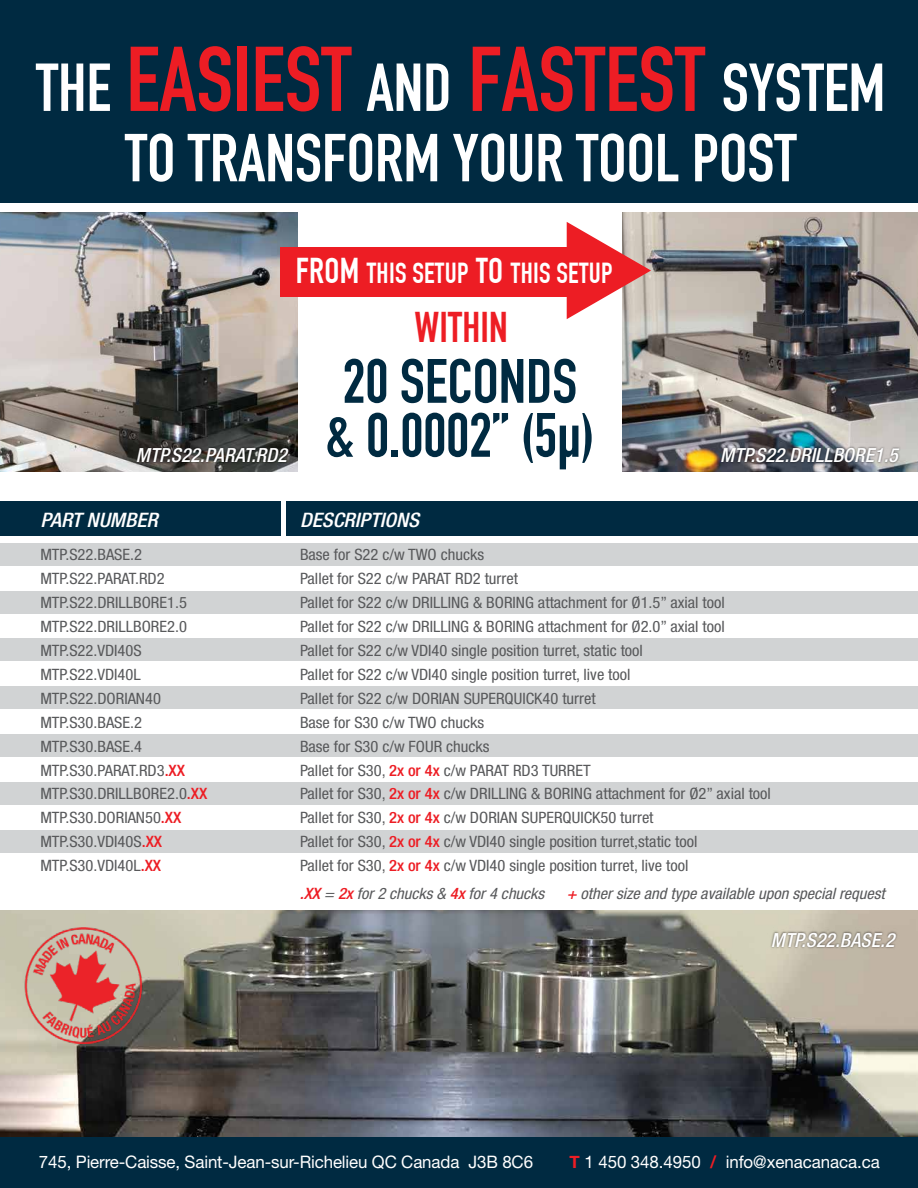
<style>
.page{position:relative;width:918px;height:1188px;background:#fff}
.page>*{position:absolute;margin:0;border:0;box-sizing:border-box;transform-origin:0 0}
.t1{font:90.15px "DIN Engschrift";color:#ed1d24}
.t2{font:66.6px "DIN Engschrift";color:#fff}
.t3{font:61.5px/54px "DIN Engschrift";color:#002a41}
.t4{font:42px "DIN Engschrift";letter-spacing:.005em;color:#ed1d24}
.t5{font:28.35px "DIN Engschrift";letter-spacing:.01em;color:#fff}
.t6{font:italic 500 condensed 19.95px "Helvetica Neue LT Std";color:#fff;scale:1.05 1}
.t7{font:italic 500 condensed 19.5px "Helvetica Neue LT Std";letter-spacing:.005em;color:#fff}
.t8{font:17.25px "Helvetica Neue LT Std";letter-spacing:-.01em;color:#fff}
.t9{font:condensed 15.6px "Helvetica Neue LT Std";color:#58595b;scale:1.05 1}
.t10{font:italic condensed 15.6px "Helvetica Neue LT Std";color:#58595b;scale:1.05 1}
.s1{font-size:66.6px;color:#fff}
.s2{font-size:35.1px}
.s3{font-weight:500;color:#ed1d24}
.s4{font-family:"Helvetica Neue";font-weight:700;color:#ed1d24}
</style>
<div class="page">
<div style="left:0;top:1134px;width:918px;height:54px;background:#002a41"></div>
<img style="left:0;top:911px;width:918px;height:225px">
<div style="left:0;top:0;width:918px;height:202px;background:#002a41"></div>
<img style="left:0;top:212px;width:297px;height:260px">
<img style="left:623px;top:212px;width:295px;height:260px">
<img style="left:14px;top:927px;width:139px;height:117px">
<div style="left:280px;top:247px;width:317px;height:49px;background:#ed1d24"></div>
<svg style="left:567px;top:222px;width:84px;height:97px"></svg>
<div style="left:0;top:543px;width:918px;height:23px;background:#d1d3d4"></div>
<div style="left:0;top:591px;width:918px;height:23px;background:#d1d3d4"></div>
<div style="left:0;top:639px;width:918px;height:22px;background:#d1d3d4"></div>
<div style="left:0;top:686px;width:918px;height:23px;background:#d1d3d4"></div>
<div style="left:0;top:734px;width:918px;height:23px;background:#d1d3d4"></div>
<div style="left:0;top:782px;width:918px;height:23px;background:#d1d3d4"></div>
<div style="left:0;top:830px;width:918px;height:23px;background:#d1d3d4"></div>
<div style="left:0;top:501px;width:280px;height:35px;background:#002a41"></div>
<div style="left:287px;top:501px;width:631px;height:35px;background:#002a41"></div>
<img style="left:132px;top:442px;width:166px;height:30px">
<img style="left:645px;top:442px;width:258px;height:30px">
<img style="left:768px;top:927px;width:150px;height:55px">
<h1 class="t1" style="left:36px;top:26px;width:851px"><span class="s1">THE</span> EASIEST <span class="s1">AND</span> FASTEST <span class="s1">SYSTEM</span></h1>
<h2 class="t2" style="left:125px;top:119px;width:673px">TO TRANSFORM YOUR TOOL POST</h2>
<h3 class="t5" style="left:296px;top:256px;width:318px"><span class="s2">FROM</span> THIS SETUP <span class="s2">TO</span> THIS SETUP</h3>
<h3 class="t4" style="left:414px;top:303px;width:95px">WITHIN</h3>
<h3 class="t3" style="left:325px;top:354px;width:271px">20 SECONDS &amp; 0.0002” (5µ)</h3>
<p class="t7" style="left:136px;top:443px;width:152px">MTP.S22.PARAT.RD2</p>
<p class="t7" style="left:720px;top:443px;width:179px">MTP.S22.DRILLBORE1.5</p>
<p class="t6" style="left:40px;top:508px;width:113px">PART NUMBER</p>
<p class="t6" style="left:300px;top:508px;width:115px">DESCRIPTIONS</p>
<p class="t9" style="left:40px;top:545px;width:98px">MTP.S22.BASE.2</p>
<p class="t9" style="left:300px;top:545px;width:177px">Base for S22 c/w TWO chucks</p>
<p class="t9" style="left:40px;top:569px;width:120px">MTP.S22.PARAT.RD2</p>
<p class="t9" style="left:300px;top:569px;width:209px">Pallet for S22 c/w PARAT RD2 turret</p>
<p class="t9" style="left:40px;top:593px;width:141px">MTP.S22.DRILLBORE1.5</p>
<p class="t9" style="left:300px;top:593px;width:406px">Pallet for S22 c/w DRILLING &amp; BORING attachment for Ø1.5” axial tool</p>
<p class="t9" style="left:40px;top:617px;width:141px">MTP.S22.DRILLBORE2.0</p>
<p class="t9" style="left:300px;top:617px;width:406px">Pallet for S22 c/w DRILLING &amp; BORING attachment for Ø2.0” axial tool</p>
<p class="t9" style="left:40px;top:641px;width:98px">MTP.S22.VDI40S</p>
<p class="t9" style="left:300px;top:641px;width:328px">Pallet for S22 c/w VDI40 single position turret, static tool</p>
<p class="t9" style="left:40px;top:665px;width:97px">MTP.S22.VDI40L</p>
<p class="t9" style="left:300px;top:665px;width:316px">Pallet for S22 c/w VDI40 single position turret, live tool</p>
<p class="t9" style="left:40px;top:689px;width:116px">MTP.S22.DORIAN40</p>
<p class="t9" style="left:300px;top:689px;width:283px">Pallet for S22 c/w DORIAN SUPERQUICK40 turret</p>
<p class="t9" style="left:40px;top:713px;width:98px">MTP.S30.BASE.2</p>
<p class="t9" style="left:300px;top:713px;width:177px">Base for S30 c/w TWO chucks</p>
<p class="t9" style="left:40px;top:737px;width:98px">MTP.S30.BASE.4</p>
<p class="t9" style="left:300px;top:737px;width:182px">Base for S30 c/w FOUR chucks</p>
<p class="t9" style="left:40px;top:761px;width:139px">MTP.S30.PARAT.RD3<span class="s3">.XX</span></p>
<p class="t9" style="left:300px;top:761px;width:278px">Pallet for S30, <span class="s3">2x or 4x</span> c/w PARAT RD3 TURRET</p>
<p class="t9" style="left:40px;top:785px;width:161px">MTP.S30.DRILLBORE2.0<span class="s3">.XX</span></p>
<p class="t9" style="left:300px;top:785px;width:450px">Pallet for S30, <span class="s3">2x or 4x</span> c/w DRILLING &amp; BORING attachment for Ø2” axial tool</p>
<p class="t9" style="left:40px;top:809px;width:136px">MTP.S30.DORIAN50<span class="s3">.XX</span></p>
<p class="t9" style="left:300px;top:809px;width:338px">Pallet for S30, <span class="s3">2x or 4x</span> c/w DORIAN SUPERQUICK50 turret</p>
<p class="t9" style="left:40px;top:833px;width:117px">MTP.S30.VDI40S<span class="s3">.XX</span></p>
<p class="t9" style="left:300px;top:833px;width:380px">Pallet for S30, <span class="s3">2x or 4x</span> c/w VDI40 single position turret,static tool</p>
<p class="t9" style="left:40px;top:857px;width:117px">MTP.S30.VDI40L<span class="s3">.XX</span></p>
<p class="t9" style="left:300px;top:857px;width:372px">Pallet for S30, <span class="s3">2x or 4x</span> c/w VDI40 single position turret, live tool</p>
<p class="t10" style="left:300px;top:885px;width:234px"><span class="s3">.XX</span> = <span class="s3">2x</span> for 2 chucks &amp; <span class="s3">4x</span> for 4 chucks</p>
<p class="t10" style="left:567px;top:885px;width:304px"><span class="s3">+</span> other size and type available upon special request</p>
<p class="t7" style="left:771px;top:928px;width:125px">MTP.S22.BASE.2</p>
<p class="t8" style="left:39px;top:1151px;width:496px">745, Pierre-Caisse, Saint-Jean-sur-Richelieu QC Canada J3B 8C6</p>
<p class="t8" style="left:570px;top:1151px;width:312px"><span class="s4">T</span> 1 450 348.4950 <span class="s4">/</span> info@xenacanaca.ca</p>
</div>
